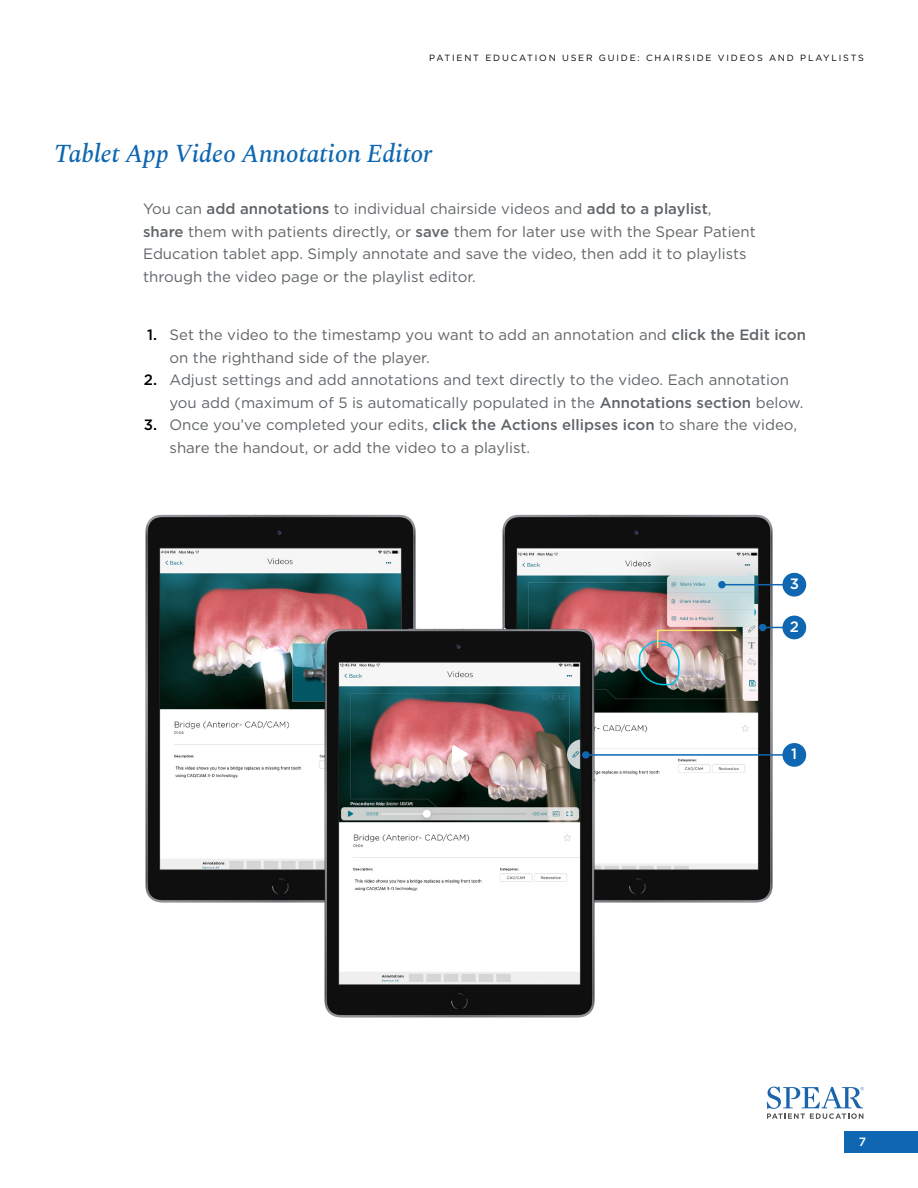
<style>
.page{position:relative;width:918px;height:1188px;background:#fff}
.page>*{position:absolute;margin:0;border:0;box-sizing:border-box;transform-origin:0 0}
.t1{font:italic 500 25.5px "Spectral";letter-spacing:-.01em;color:#0e67b0}
.t2{font:15px/22.5px "Gotham";color:#606569}
.t3{font:500 15px "Gotham";color:#000}
.t4{font:500 15px "Gotham";color:#fff}
.t5{font:500 12px "Gotham";color:#fff}
.t6{font:9px "Gotham";letter-spacing:.2em;color:#000}
.s1{font-weight:500}
</style>
<div class="page">
<div style="left:845px;top:1131px;width:73px;height:21px;background:#0e67b0"></div>
<svg style="left:767px;top:1087px;width:97px;height:32px"></svg>
<img style="left:502px;top:514px;width:297px;height:389px">
<img style="left:145px;top:514px;width:271px;height:389px">
<img style="left:298px;top:607px;width:324px;height:411px">
<hr style="left:587px;top:754px;width:201px;height:2px;background:#0e67b0">
<div style="left:582px;top:751px;width:8px;height:8px;background:#0e67b0;border-radius:50%"></div>
<div style="left:782px;top:743px;width:24px;height:24px;background:#0e67b0;border-radius:50%"></div>
<svg style="left:766px;top:627px;width:16px;height:1px"></svg>
<div style="left:759px;top:624px;width:7px;height:7px;background:#0e67b0;border-radius:50%"></div>
<div style="left:782px;top:616px;width:24px;height:23px;background:#0e67b0;border-radius:50%"></div>
<svg style="left:656px;top:629px;width:82px;height:21px;background:#a88276"></svg>
<hr style="left:723px;top:584px;width:62px;height:1px;background:#0e67b0">
<div style="left:718px;top:581px;width:8px;height:7px;background:#0e67b0;border-radius:50%"></div>
<div style="left:782px;top:573px;width:24px;height:24px;background:#0e67b0;border-radius:50%"></div>
<p class="t6" style="left:429px;top:52px;width:436px">PATIENT EDUCATION USER GUIDE: CHAIRSIDE VIDEOS AND PLAYLISTS</p>
<h1 class="t1" style="left:54px;top:135px;width:380px">Tablet App Video Annotation Editor</h1>
<p class="t2" style="left:143px;top:198px;width:614px">You can <span class="s1">add annotations</span> to individual chairside videos and <span class="s1">add to a playlist</span>, <span class="s1">share</span> them with patients directly, or <span class="s1">save</span> them for later use with the Spear Patient Education tablet app. Simply annotate and save the video, then add it to playlists through the video page or the playlist editor.</p>
<p class="t3" style="left:147px;top:325px;width:11px">1.</p>
<p class="t3" style="left:144px;top:370px;width:15px">2.</p>
<p class="t3" style="left:144px;top:415px;width:15px">3.</p>
<p class="t2" style="left:170px;top:323px;width:638px">Set the video to the timestamp you want to add an annotation and <span class="s1">click the Edit icon </span>on the righthand side of the player.<br>Adjust settings and add annotations and text directly to the video. Each annotation you add (maximum of 5 is automatically populated in the <span class="s1">Annotations section</span> below.<br>Once you’ve completed your edits, <span class="s1">click the Actions ellipses icon</span> to share the video, share the handout, or add the video to a playlist.</p>
<p class="t4" style="left:790px;top:574px;width:11px">3</p>
<p class="t4" style="left:790px;top:617px;width:11px">2</p>
<p class="t4" style="left:791px;top:744px;width:7px">1</p>
<p class="t5" style="left:859px;top:1134px;width:9px">7</p>
</div>
